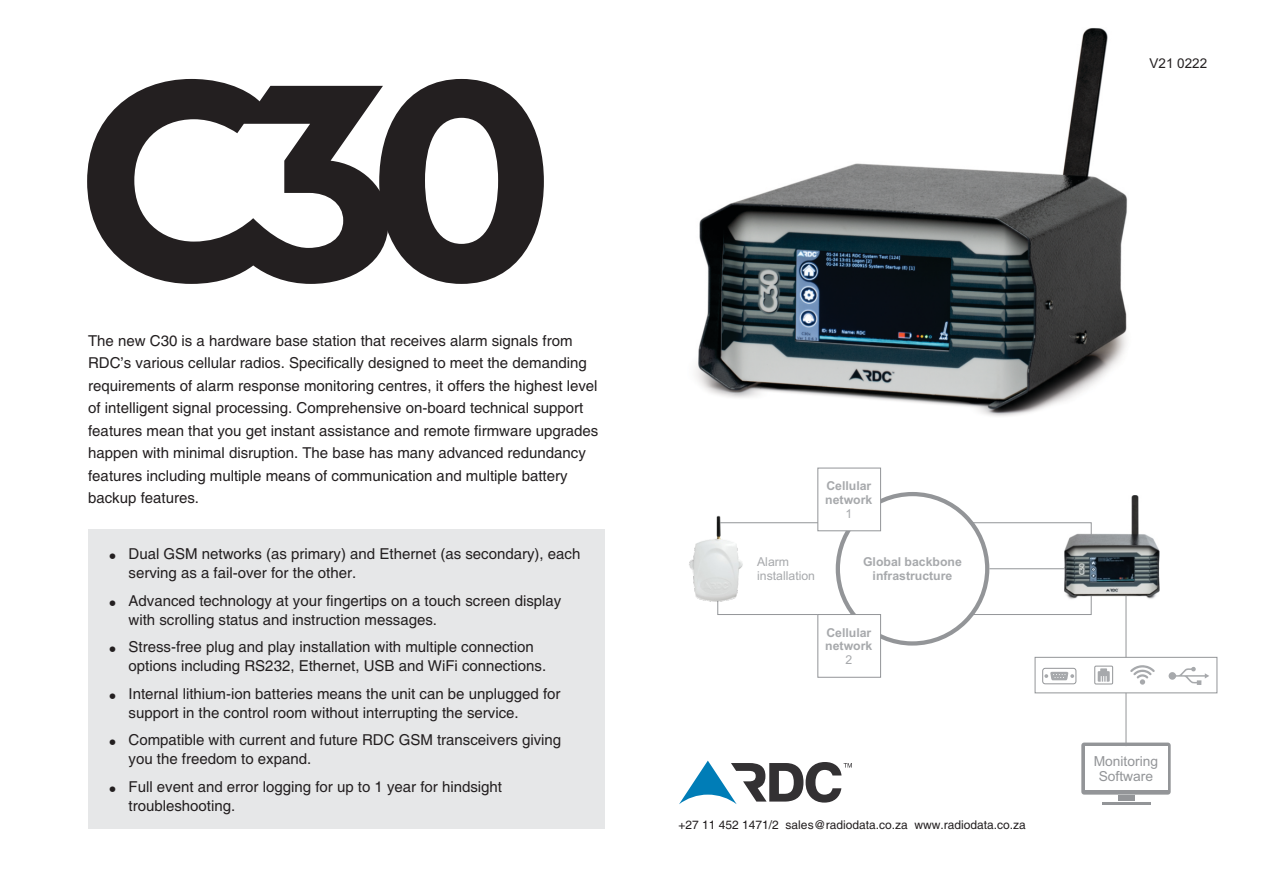
<style>
.page{position:relative;width:1263px;height:893px;background:#fff}
.page>*{position:absolute;margin:0;border:0;box-sizing:border-box;transform-origin:0 0}
.t1{font:15px/22.5px "Helvetica";color:#231f20}
.t2{font:13.8px/15.5px "Arial";color:#939598;text-align:center}
.t3{font:13.5px "Arial";color:#231f20}
.t4{font:700 12.3px/13.6px "Arial";color:#a7a9ac}
.t5{font:12.3px/13.6px "Arial";color:#a7a9ac}
.t6{font:12px "Helvetica";color:#231f20}
</style>
<div class="page">
<img style="left:695px;top:28px;width:433px;height:389px">
<img style="left:1092px;top:495px;width:68px;height:106px">
<svg style="left:388px;top:79px;width:156px;height:205px"></svg>
<svg style="left:87px;top:79px;width:301px;height:205px;fill:#231f20"></svg>
<div style="left:88px;top:529px;width:517px;height:300px;background:#e6e7e8"></div>
<div style="left:817px;top:468px;width:64px;height:63px;background:#fff;border:1px solid #939598"></div>
<div style="left:1117px;top:796px;width:17px;height:5px;background:#939598"></div>
<hr style="left:1102px;top:802px;width:48px;height:2px;background:#939598">
<svg style="left:1081px;top:743px;width:90px;height:52px"></svg>
<div style="left:1085px;top:746px;width:82px;height:43px;background:#fff"></div>
<svg style="left:1130px;top:665px;width:25px;height:20px"></svg>
<div style="left:1042px;top:668px;width:34px;height:16px;border:1px solid #939598;border-radius:3px"></div>
<svg style="left:1044px;top:672px;width:30px;height:8px"></svg>
<svg style="left:1168px;top:667px;width:41px;height:18px"></svg>
<svg style="left:1098px;top:668px;width:12px;height:14px"></svg>
<div style="left:1094px;top:666px;width:19px;height:18px;border:1px solid #939598"></div>
<div style="left:717px;top:522px;width:101px;height:93px;border:1px solid #939598"></div>
<svg style="left:836px;top:492px;width:256px;height:154px"></svg>
<img style="left:689px;top:515px;width:59px;height:91px">
<hr style="left:989px;top:568px;width:76px;height:1px;background:#939598">
<hr style="left:1126px;top:596px;width:1px;height:61px;background:#939598">
<hr style="left:1126px;top:693px;width:1px;height:53px;background:#939598">
<div style="left:1035px;top:657px;width:182px;height:36px;border:1px solid #939598"></div>
<svg style="left:679px;top:761px;width:173px;height:43px"></svg>
<div style="left:817px;top:614px;width:64px;height:63px;background:#fff;border:1px solid #939598"></div>
<p class="t3" style="left:1149px;top:59px;width:59px">V21 0222</p>
<p class="t1" style="left:88px;top:330px;width:512px">The new C30 is a hardware base station that receives alarm signals from RDC’s various cellular radios. Specifically designed to meet the demanding requirements of alarm response monitoring centres, it offers the highest level of intelligent signal processing. Comprehensive on-board technical support features mean that you get instant assistance and remote firmware upgrades happen with minimal disruption. The base has many advanced redundancy features including multiple means of communication and multiple battery backup features.</p>
<p class="t1" style="left:129px;top:546px;width:453px;line-height:19px">Dual GSM networks (as primary) and Ethernet (as secondary), each serving as a fail-over for the other.</p>
<p class="t1" style="left:129px;top:592px;width:434px;line-height:19px">Advanced technology at your fingertips on a touch screen display with scrolling status and instruction messages.</p>
<p class="t1" style="left:129px;top:639px;width:419px;line-height:19px">Stress-free plug and play installation with multiple connection options including RS232, Ethernet, USB and WiFi connections.</p>
<p class="t1" style="left:129px;top:685px;width:433px;line-height:19px">Internal lithium-ion batteries means the unit can be unplugged for support in the control room without interrupting the service.</p>
<p class="t1" style="left:129px;top:732px;width:434px;line-height:19px">Compatible with current and future RDC GSM transceivers giving you the freedom to expand.</p>
<p class="t1" style="left:129px;top:778px;width:375px;line-height:19px">Full event and error logging for up to 1 year for hindsight troubleshooting.</p>
<p class="t4" style="left:825px;top:480px;width:49px">Cellular network</p>
<p class="t5" style="left:845px;top:508px;width:8px">1</p>
<p class="t5" style="left:757px;top:556px;width:59px">Alarm installation</p>
<p class="t4" style="left:863px;top:556px;width:100px;text-align:center">Global backbone infrastructure</p>
<p class="t4" style="left:825px;top:627px;width:49px">Cellular network</p>
<p class="t5" style="left:845px;top:654px;width:8px">2</p>
<p class="t6" style="left:678px;top:820px;width:349px">+27 11 452 1471/2 sales@radiodata.co.za www.radiodata.co.za</p>
<p class="t2" style="left:1094px;top:754px;width:66px">Monitoring<br>Software</p>
</div>
